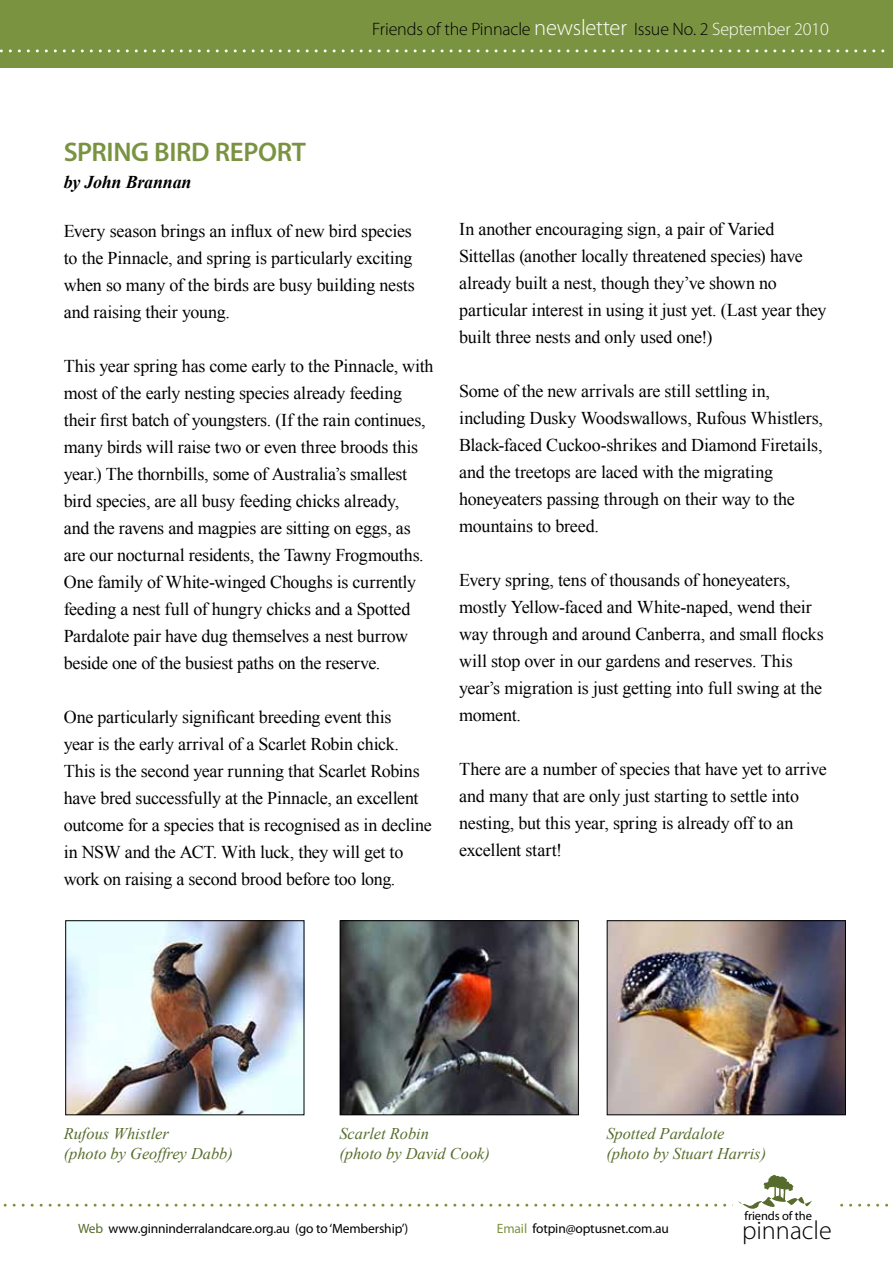
<style>
.page{position:relative;width:893px;height:1263px;background:#fff}
.page>*{position:absolute;margin:0;border:0;box-sizing:border-box;transform-origin:0 0}
.t1{font:600 27px "Myriad Pro";letter-spacing:-.015em;color:#7a9341}
.t2{font:300 26.1px "Myriad Pro";color:#000}
.t3{font:18px/27px "Times New Roman";letter-spacing:-.015em;color:#000}
.t4{font:300 18px "Myriad Pro";letter-spacing:-.01em;color:#000}
.t5{font:italic 700 18px "Times New Roman";letter-spacing:-.015em;color:#000}
.t6{font:italic 16.35px/19.6px "Times New Roman";color:#576c2c}
.t7{font:13.5px "Myriad Pro";letter-spacing:-.01em;color:#000}
.t8{font:12.45px "Myriad Pro";letter-spacing:-.01em;color:#000}
.s1{font-size:22.5px;color:#fff}
.s2{color:#fff}
.s3{color:#576c2c}
.s4{color:#7a9341}
</style>
<div class="page">
<svg style="left:3px;top:1174px;width:886px;height:41px"></svg>
<div style="left:0;top:0;width:893px;height:67px;background:#7a9341"></div>
<svg style="left:0;top:49px;width:885px;height:3px"></svg>
<img style="left:67px;top:922px;width:235px;height:191px">
<div style="left:65px;top:920px;width:239px;height:195px;border:1px solid #000"></div>
<img style="left:342px;top:922px;width:235px;height:191px">
<div style="left:340px;top:920px;width:239px;height:195px;border:1px solid #000"></div>
<img style="left:609px;top:922px;width:235px;height:191px">
<div style="left:607px;top:920px;width:239px;height:195px;border:1px solid #000"></div>
<p class="t4" style="left:372px;top:19px;width:458px">Friends of the Pinnacle <span class="s1">newsletter</span> Issue No. 2 <span class="s2">September 2010</span></p>
<h1 class="t1" style="left:64px;top:137px;width:243px">SPRING BIRD REPORT</h1>
<p class="t5" style="left:64px;top:169px;width:129px">by John Brannan</p>
<p class="t3" style="left:64px;top:217px;width:352px">Every season brings an influx of new bird species to the Pinnacle, and spring is particularly exciting when so many of the birds are busy building nests and raising their young.</p>
<p class="t3" style="left:64px;top:352px;width:371px">This year spring has come early to the Pinnacle, with most of the early nesting species already feeding their first batch of youngsters. (If the rain continues, many birds will raise two or even three broods this year.) The thornbills, some of Australia’s smallest bird species, are all busy feeding chicks already,<br>and the ravens and magpies are sitting on eggs, as are our nocturnal residents, the Tawny Frogmouths.<br>One family of White-winged Choughs is currently feeding a nest full of hungry chicks and a Spotted Pardalote pair have dug themselves a nest burrow beside one of the busiest paths on the reserve.</p>
<p class="t3" style="left:64px;top:703px;width:370px">One particularly significant breeding event this<br>year is the early arrival of a Scarlet Robin chick.<br>This is the second year running that Scarlet Robins have bred successfully at the Pinnacle, an excellent outcome for a species that is recognised as in decline in NSW and the ACT. With luck, they will get to work on raising a second brood before too long.</p>
<p class="t3" style="left:459px;top:215px;width:369px">In another encouraging sign, a pair of Varied Sittellas (another locally threatened species) have already built a nest, though they’ve shown no particular interest in using it just yet. (Last year they built three nests and only used one!)</p>
<p class="t3" style="left:459px;top:377px;width:365px">Some of the new arrivals are still settling in, including Dusky Woodswallows, Rufous Whistlers, Black-faced Cuckoo-shrikes and Diamond Firetails, and the treetops are laced with the migrating honeyeaters passing through on their way to the mountains to breed.</p>
<p class="t3" style="left:459px;top:566px;width:366px">Every spring, tens of thousands of honeyeaters, mostly Yellow-faced and White-naped, wend their way through and around Canberra, and small flocks will stop over in our gardens and reserves. This year’s migration is just getting into full swing at the moment.</p>
<p class="t3" style="left:459px;top:755px;width:369px">There are a number of species that have yet to arrive and many that are only just starting to settle into nesting, but this year, spring is already off to an excellent start!</p>
<p class="t6" style="left:64px;top:1123px;width:171px">Rufous Whistler<br>(photo by Geoffrey Dabb)</p>
<p class="t6" style="left:339px;top:1123px;width:152px">Scarlet Robin<br>(photo by David Cook)</p>
<p class="t6" style="left:606px;top:1123px;width:161px">Spotted Pardalote (photo by Stuart Harris)</p>
<p class="t8" style="left:744px;top:1209px;width:69px">friends of the</p>
<p class="t7" style="left:78px;top:1221px;width:332px"><span class="s3">Web</span> www.ginninderralandcare.org.au (go to ‘Membership’)</p>
<p class="t7" style="left:497px;top:1221px;width:173px"><span class="s4">Email</span> fotpin@optusnet.com.au</p>
<h2 class="t2" style="left:742px;top:1216px;width:91px">pinnacle</h2>
</div>
